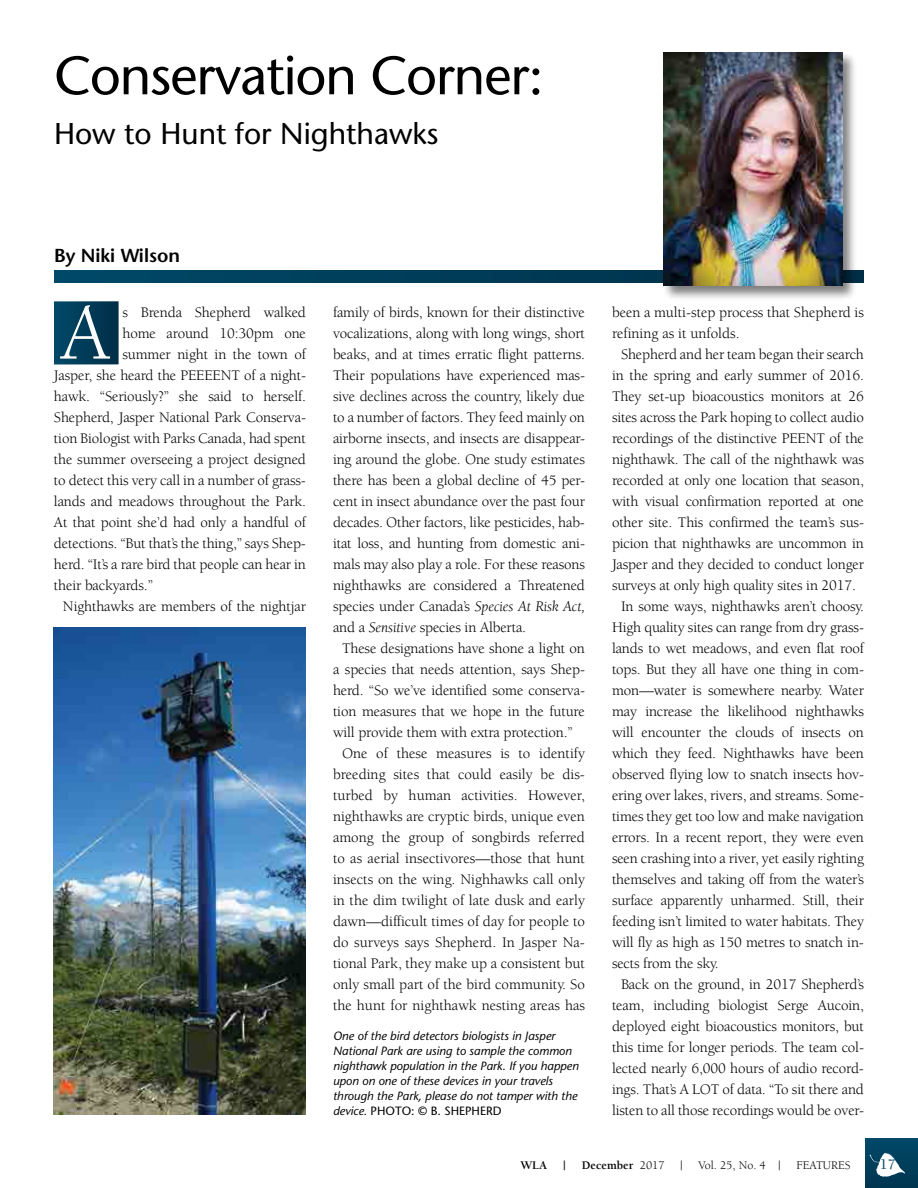
<style>
.page{position:relative;width:918px;height:1188px;background:#fff}
.page>*{position:absolute;margin:0;border:0;box-sizing:border-box;transform-origin:0 0}
.t1{font:81.15px "Berkeley";color:#fff}
.t2{font:54px "Stone Sans";letter-spacing:-.02em;color:#000}
.t3{font:30px "Stone Sans";color:#000}
.t4{font:600 18.75px "Stone Sans";color:#000}
.t5{font:15px "Berkeley";letter-spacing:-.01em;color:#000}
.t6{font:500 15px "Berkeley";color:#004968}
.t7{font:italic 12px/15px "Stone Sans";color:#000}
.t8{font:12px "Berkeley";color:#000}
.t9{font:700 12px "Berkeley";color:#000}
.s1{font-style:italic}
.s2{font-style:normal}
.s3{font-weight:400}
</style>
<div class="page">
<div style="left:865px;top:1139px;width:53px;height:49px;background:linear-gradient(to right,#00405c,#003f5c)"></div>
<svg style="left:870px;top:1153px;width:35px;height:24px"></svg>
<div style="left:54px;top:301px;width:65px;height:63px;background:linear-gradient(to right,#004968,#002e47)"></div>
<div style="left:54px;top:270px;width:810px;height:13px;background:#003f5c"></div>
<div style="left:662px;top:51px;width:195px;height:250px;background:#000;opacity:.5"></div>
<img style="left:664px;top:52px;width:178px;height:234px">
<img style="left:53px;top:628px;width:253px;height:487px">
<h2 class="t2" style="left:54px;top:43px;width:491px">Conservation Corner:</h2>
<h3 class="t3" style="left:54px;top:116px;width:386px">How to Hunt for Nighthawks</h3>
<p class="t4" style="left:54px;top:244px;width:128px">By Niki Wilson</p>
<h1 class="t1" style="left:61px;top:290px;width:51px">A</h1>
<p class="t5" style="left:122px;top:304px;width:185px">s Brenda Shepherd walked</p>
<p class="t5" style="left:122px;top:325px;width:185px">home around 10:30pm one</p>
<p class="t5" style="left:122px;top:346px;width:185px">summer night in the town of</p>
<p class="t5" style="left:54px;top:367px;width:254px">Jasper, she heard the PEEEENT of a night-</p>
<p class="t5" style="left:54px;top:388px;width:253px">hawk. “Seriously?” she said to herself.</p>
<p class="t5" style="left:54px;top:409px;width:254px">Shepherd, Jasper National Park Conserva-</p>
<p class="t5" style="left:54px;top:430px;width:253px">tion Biologist with Parks Canada, had spent</p>
<p class="t5" style="left:54px;top:451px;width:253px">the summer overseeing a project designed</p>
<p class="t5" style="left:54px;top:472px;width:253px">to detect this very call in a number of grass-</p>
<p class="t5" style="left:54px;top:493px;width:254px">lands and meadows throughout the Park.</p>
<p class="t5" style="left:54px;top:514px;width:254px">At that point she’d had only a handful of</p>
<p class="t5" style="left:54px;top:535px;width:253px">detections. “But that’s the thing,” says Shep-</p>
<p class="t5" style="left:54px;top:556px;width:253px">herd. “It’s a rare bird that people can hear in</p>
<p class="t5" style="left:54px;top:577px;width:100px">their backyards.”</p>
<p class="t5" style="left:63px;top:598px;width:245px">Nighthawks are members of the nightjar</p>
<p class="t5" style="left:333px;top:304px;width:253px">family of birds, known for their distinctive</p>
<p class="t5" style="left:333px;top:325px;width:254px">vocalizations, along with long wings, short</p>
<p class="t5" style="left:333px;top:346px;width:253px">beaks, and at times erratic flight patterns.</p>
<p class="t5" style="left:333px;top:367px;width:253px">Their populations have experienced mas-</p>
<p class="t5" style="left:333px;top:388px;width:254px">sive declines across the country, likely due</p>
<p class="t5" style="left:333px;top:409px;width:254px">to a number of factors. They feed mainly on</p>
<p class="t5" style="left:333px;top:430px;width:253px">airborne insects, and insects are disappear-</p>
<p class="t5" style="left:333px;top:451px;width:254px">ing around the globe. One study estimates</p>
<p class="t5" style="left:333px;top:472px;width:253px">there has been a global decline of 45 per-</p>
<p class="t5" style="left:333px;top:493px;width:253px">cent in insect abundance over the past four</p>
<p class="t5" style="left:333px;top:514px;width:253px">decades. Other factors, like pesticides, hab-</p>
<p class="t5" style="left:333px;top:535px;width:254px">itat loss, and hunting from domestic ani-</p>
<p class="t5" style="left:333px;top:556px;width:254px">mals may also play a role. For these reasons</p>
<p class="t5" style="left:333px;top:577px;width:254px">nighthawks are considered a Threatened</p>
<p class="t5" style="left:333px;top:598px;width:253px">species under Canada’s <span class="s1">Species At Risk Act,</span></p>
<p class="t5" style="left:333px;top:619px;width:195px">and a <span class="s1">Sensitive</span> species in Alberta.</p>
<p class="t5" style="left:342px;top:640px;width:244px">These designations have shone a light on</p>
<p class="t5" style="left:333px;top:661px;width:254px">a species that needs attention, says Shep-</p>
<p class="t5" style="left:333px;top:682px;width:254px">herd. “So we’ve identified some conserva-</p>
<p class="t5" style="left:333px;top:703px;width:254px">tion measures that we hope in the future</p>
<p class="t5" style="left:333px;top:724px;width:241px">will provide them with extra protection.”</p>
<p class="t5" style="left:342px;top:745px;width:245px">One of these measures is to identify</p>
<p class="t5" style="left:333px;top:766px;width:253px">breeding sites that could easily be dis-</p>
<p class="t5" style="left:333px;top:787px;width:254px">turbed by human activities. However,</p>
<p class="t5" style="left:333px;top:808px;width:253px">nighthawks are cryptic birds, unique even</p>
<p class="t5" style="left:333px;top:829px;width:253px">among the group of songbirds referred</p>
<p class="t5" style="left:333px;top:850px;width:253px">to as aerial insectivores—those that hunt</p>
<p class="t5" style="left:333px;top:871px;width:253px">insects on the wing. Nighhawks call only</p>
<p class="t5" style="left:333px;top:892px;width:253px">in the dim twilight of late dusk and early</p>
<p class="t5" style="left:333px;top:913px;width:253px">dawn—difficult times of day for people to</p>
<p class="t5" style="left:333px;top:934px;width:253px">do surveys says Shepherd. In Jasper Na-</p>
<p class="t5" style="left:333px;top:955px;width:253px">tional Park, they make up a consistent but</p>
<p class="t5" style="left:333px;top:976px;width:253px">only small part of the bird community. So</p>
<p class="t5" style="left:333px;top:997px;width:254px">the hunt for nighthawk nesting areas has</p>
<p class="t7" style="left:333px;top:1028px;width:247px">One of the bird detectors biologists in Jasper National Park are using to sample the common nighthawk population in the Park. If you happen upon on one of these devices in your travels through the Park, please do not tamper with the device. <span class="s2">PHOTO: © B. SHEPHERD</span></p>
<p class="t5" style="left:612px;top:304px;width:253px">been a multi-step process that Shepherd is</p>
<p class="t5" style="left:612px;top:325px;width:129px">refining as it unfolds.</p>
<p class="t5" style="left:621px;top:346px;width:244px">Shepherd and her team began their search</p>
<p class="t5" style="left:612px;top:367px;width:254px">in the spring and early summer of 2016.</p>
<p class="t5" style="left:612px;top:388px;width:254px">They set-up bioacoustics monitors at 26</p>
<p class="t5" style="left:612px;top:409px;width:253px">sites across the Park hoping to collect audio</p>
<p class="t5" style="left:612px;top:430px;width:254px">recordings of the distinctive PEENT of the</p>
<p class="t5" style="left:612px;top:451px;width:254px">nighthawk. The call of the nighthawk was</p>
<p class="t5" style="left:612px;top:472px;width:253px">recorded at only one location that season,</p>
<p class="t5" style="left:612px;top:493px;width:254px">with visual confirmation reported at one</p>
<p class="t5" style="left:612px;top:514px;width:254px">other site. This confirmed the team’s sus-</p>
<p class="t5" style="left:612px;top:535px;width:253px">picion that nighthawks are uncommon in</p>
<p class="t5" style="left:612px;top:556px;width:253px">Jasper and they decided to conduct longer</p>
<p class="t5" style="left:612px;top:577px;width:246px">surveys at only high quality sites in 2017.</p>
<p class="t5" style="left:621px;top:598px;width:245px">In some ways, nighthawks aren’t choosy.</p>
<p class="t5" style="left:612px;top:619px;width:254px">High quality sites can range from dry grass-</p>
<p class="t5" style="left:612px;top:640px;width:254px">lands to wet meadows, and even flat roof</p>
<p class="t5" style="left:612px;top:661px;width:253px">tops. But they all have one thing in com-</p>
<p class="t5" style="left:612px;top:682px;width:253px">mon—water is somewhere nearby. Water</p>
<p class="t5" style="left:612px;top:703px;width:254px">may increase the likelihood nighthawks</p>
<p class="t5" style="left:612px;top:724px;width:254px">will encounter the clouds of insects on</p>
<p class="t5" style="left:612px;top:745px;width:253px">which they feed. Nighthawks have been</p>
<p class="t5" style="left:612px;top:766px;width:253px">observed flying low to snatch insects hov-</p>
<p class="t5" style="left:612px;top:787px;width:254px">ering over lakes, rivers, and streams. Some-</p>
<p class="t5" style="left:612px;top:808px;width:254px">times they get too low and make navigation</p>
<p class="t5" style="left:612px;top:829px;width:253px">errors. In a recent report, they were even</p>
<p class="t5" style="left:612px;top:850px;width:254px">seen crashing into a river, yet easily righting</p>
<p class="t5" style="left:612px;top:871px;width:253px">themselves and taking off from the water’s</p>
<p class="t5" style="left:612px;top:892px;width:254px">surface apparently unharmed. Still, their</p>
<p class="t5" style="left:612px;top:913px;width:254px">feeding isn’t limited to water habitats. They</p>
<p class="t5" style="left:612px;top:934px;width:253px">will fly as high as 150 metres to snatch in-</p>
<p class="t5" style="left:612px;top:955px;width:108px">sects from the sky.</p>
<p class="t5" style="left:621px;top:976px;width:244px">Back on the ground, in 2017 Shepherd’s</p>
<p class="t5" style="left:612px;top:997px;width:253px">team, including biologist Serge Aucoin,</p>
<p class="t5" style="left:612px;top:1018px;width:253px">deployed eight bioacoustics monitors, but</p>
<p class="t5" style="left:612px;top:1039px;width:254px">this time for longer periods. The team col-</p>
<p class="t5" style="left:612px;top:1060px;width:253px">lected nearly 6,000 hours of audio record-</p>
<p class="t5" style="left:612px;top:1081px;width:253px">ings. That’s A LOT of data. “To sit there and</p>
<p class="t5" style="left:612px;top:1102px;width:253px">listen to all those recordings would be over-</p>
<p class="t9" style="left:521px;top:1159px;width:28px">WLA</p>
<p class="t9" style="left:563px;top:1159px;width:4px">|</p>
<p class="t9" style="left:582px;top:1159px;width:84px">December <span class="s3">2017</span></p>
<p class="t8" style="left:680px;top:1159px;width:4px">|</p>
<p class="t8" style="left:699px;top:1159px;width:84px">Vol. 25, No. 4 |</p>
<p class="t8" style="left:796px;top:1159px;width:56px">FEATURES</p>
<p class="t6" style="left:880px;top:1157px;width:17px">1 7A</p>
</div>
